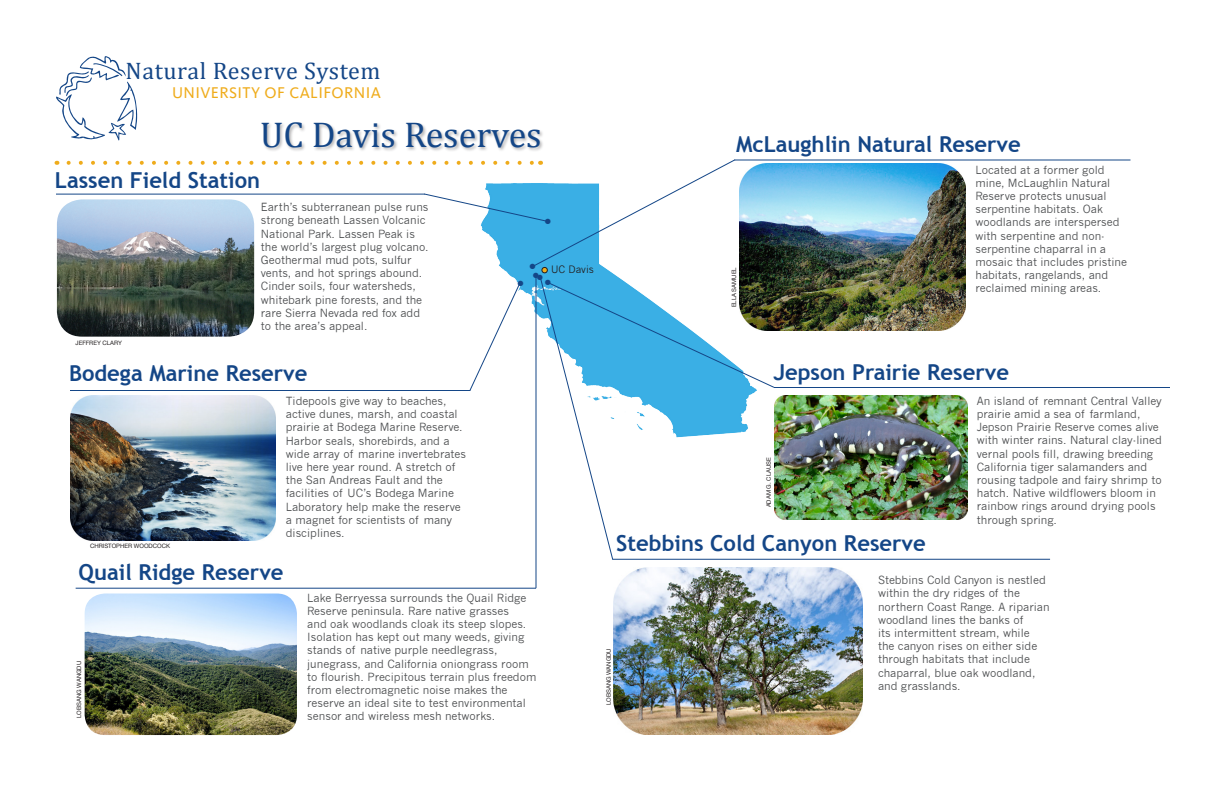
<style>
.page{position:relative;width:1224px;height:792px;background:#fff}
.page>*{position:absolute;margin:0;border:0;box-sizing:border-box;transform-origin:0 0}
.t1{font:36px "Cambria";color:#144687}
.t2{font:24px "Cambria";letter-spacing:.025em;color:#144687}
.t3{font:700 22px "Trebuchet MS";color:#144687}
.t4{font:18px "Century Gothic";color:#144687}
.t5{font:16px "Kievit Sc Offc Pro";letter-spacing:.025em;color:#efac1c}
.t6{font:11px/13.2px "News Gothic";color:#4b4d4f}
.t7{font:10px "News Gothic";color:#231f20}
.t8{font:6px "Helvetica Neue";color:#231f20}
</style>
<div class="page">
<div style="left:260px;top:121px;width:284px;height:31px;background:#231f20;opacity:.35"></div>
<img style="left:775px;top:395px;width:192px;height:125px">
<hr style="left:612px;top:559px;width:438px;height:1px;background:#144687">
<img style="left:613px;top:567px;width:250px;height:167px">
<hr style="left:76px;top:588px;width:460px;height:1px;background:#144687">
<hr style="left:774px;top:387px;width:396px;height:1px;background:#144687">
<hr style="left:734px;top:160px;width:396px;height:1px;background:#144687">
<hr style="left:536px;top:275px;width:1px;height:313px;background:#144687">
<img style="left:775px;top:164px;width:191px;height:167px">
<svg style="left:56px;top:56px;width:81px;height:84px"></svg>
<hr style="left:56px;top:194px;width:369px;height:1px;background:#144687">
<svg style="left:69px;top:159px;width:706px;height:402px"></svg>
<img style="left:57px;top:199px;width:197px;height:138px">
<img style="left:85px;top:594px;width:212px;height:141px">
<p class="t2" style="left:126px;top:57px;width:256px">Natural Reserve System</p>
<p class="t5" style="left:172px;top:83px;width:211px">UNIVERSITY OF CALIFORNIA</p>
<p class="t1" style="left:260px;top:114px;width:283px">UC Davis Reserves</p>
<p class="t3" style="left:55px;top:167px;width:207px">Lassen Field Station</p>
<p class="t8" style="left:76px;top:338px;width:48px">JEFFREY CLARY</p>
<p class="t6" style="left:261px;top:201px;width:169px">Earth’s subterranean pulse runs strong beneath Lassen Volcanic<br>National Park. Lassen Peak is the world’s largest plug volcano.<br>Geothermal mud pots, sulfur vents, and hot springs abound.<br>Cinder soils, four watersheds, whitebark pine forests, and the rare Sierra Nevada red fox add to the area’s appeal.</p>
<p class="t4" style="left:542px;top:211px;width:12px">•</p>
<p class="t4" style="left:527px;top:256px;width:12px">•</p>
<p class="t7" style="left:551px;top:264px;width:44px">UC Davis</p>
<p class="t4" style="left:530px;top:265px;width:12px">•</p>
<p class="t4" style="left:535px;top:267px;width:12px">•</p>
<p class="t4" style="left:515px;top:273px;width:12px">•</p>
<p class="t4" style="left:542px;top:272px;width:12px">•</p>
<p class="t3" style="left:736px;top:130px;width:286px">McLaughlin Natural Reserve</p>
<p class="t6" style="left:976px;top:163px;width:153px">Located at a former gold mine, McLaughlin Natural<br>Reserve protects unusual serpentine habitats. Oak woodlands are interspersed with serpentine and non&shy;serpentine chaparral in a mosaic that includes pristine habitats, rangelands, and reclaimed mining areas.</p>
<p class="t8" style="left:730px;top:307px;width:42px;rotate:-90deg">ELLA SAMUEL</p>
<p class="t3" style="left:69px;top:359px;width:240px">Bodega Marine Reserve</p>
<p class="t3" style="left:773px;top:358px;width:237px">Jepson Prairie Reserve</p>
<p class="t8" style="left:90px;top:541px;width:82px">CHRISTOPHER WOODCOCK</p>
<p class="t6" style="left:286px;top:395px;width:182px">Tidepools give way to beaches, active dunes, marsh, and coastal prairie at Bodega Marine Reserve.<br>Harbor seals, shorebirds, and a wide array of marine invertebrates live here year round. A stretch of the San Andreas Fault and the facilities of UC’s Bodega Marine<br>Laboratory help make the reserve a magnet for scientists of many disciplines.</p>
<p class="t3" style="left:79px;top:558px;width:206px">Quail Ridge Reserve</p>
<p class="t8" style="left:75px;top:718px;width:59px;rotate:-90deg">LOBSANG WANGDU</p>
<p class="t6" style="left:307px;top:591px;width:231px">Lake Berryessa surrounds the Quail Ridge Reserve peninsula. Rare native grasses<br>and oak woodlands cloak its steep slopes.<br>Isolation has kept out many weeds, giving stands of native purple needlegrass, junegrass, and California oniongrass room to flourish. Precipitous terrain plus freedom from electromagnetic noise makes the reserve an ideal site to test environmental sensor and wireless mesh networks.</p>
<p class="t8" style="left:764px;top:507px;width:52px;rotate:-90deg">ADAM G. CLAUSE</p>
<p class="t6" style="left:977px;top:394px;width:187px">An island of remnant Central Valley prairie amid a sea of farmland, Jepson Prairie Reserve comes alive with winter rains. Natural clay-lined vernal pools fill, drawing breeding California tiger salamanders and rousing tadpole and fairy shrimp to hatch. Native wildflowers bloom in rainbow rings around drying pools through spring.</p>
<p class="t3" style="left:616px;top:530px;width:311px">Stebbins Cold Canyon Reserve</p>
<p class="t6" style="left:878px;top:574px;width:173px">Stebbins Cold Canyon is nestled within the dry ridges of the northern Coast Range. A riparian woodland lines the banks of<br>its intermittent stream, while<br>the canyon rises on either side through habitats that include chaparral, blue oak woodland, and grasslands.</p>
<p class="t8" style="left:604px;top:705px;width:59px;rotate:-90deg">LOBSANG WANGDU</p>
</div>
